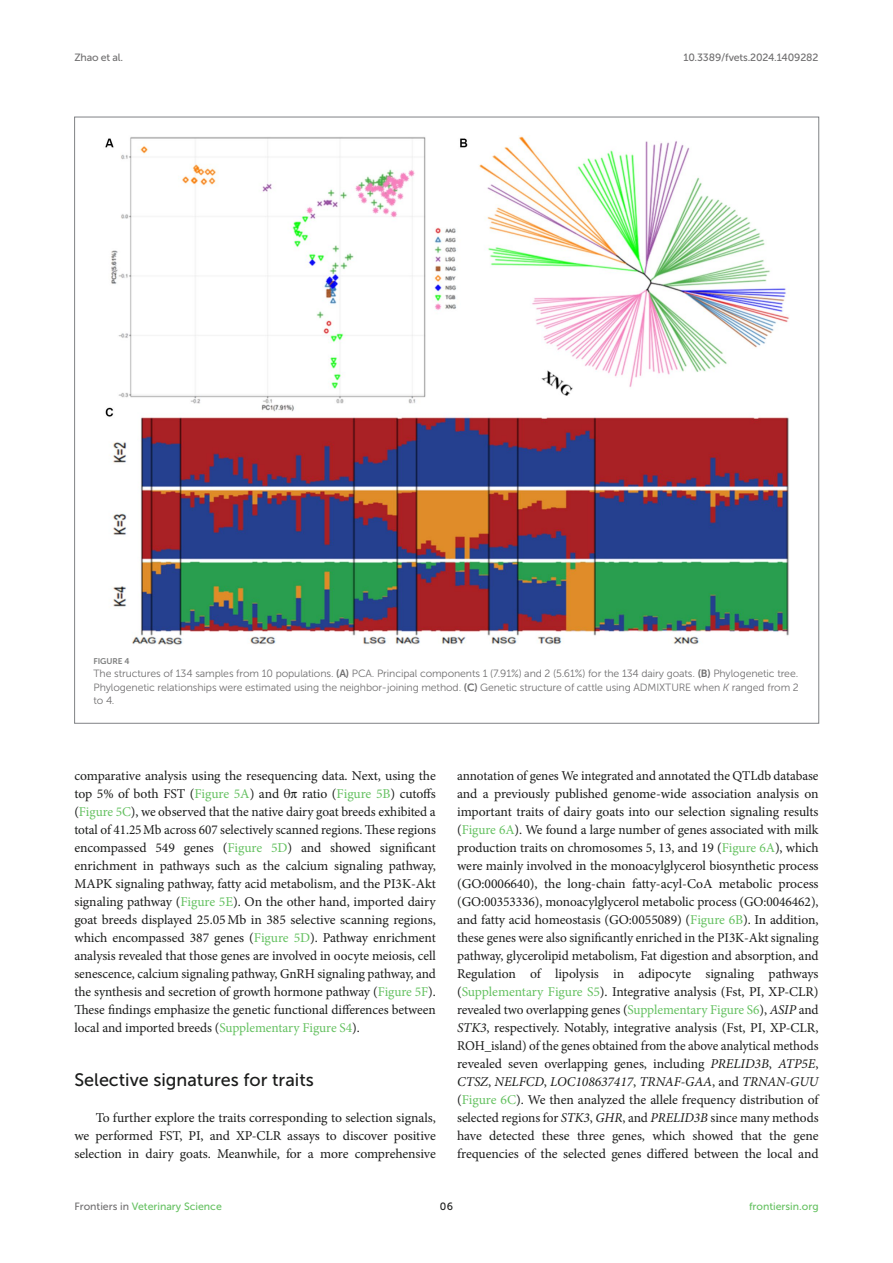
<style>
.page{position:relative;width:893px;height:1263px;background:#fff}
.page>*{position:absolute;margin:0;border:0;box-sizing:border-box;transform-origin:0 0}
.HEAD_2{font:18px "Museo Sans 500";color:#1b1c1b}
.TEXT_FLUSH{font:13.5px/18px "Minion Pro";letter-spacing:-.005em;color:#1b1c1b;text-align:justify}
.FIG_LEG{font:10.5px/13.5px "Museo Sans 300";letter-spacing:-.01em;color:#706f70;text-align:justify}
.t1{font:10.5px "Museo Sans 500";color:#65c161}
.t2{font:10.5px "Museo Sans 500";letter-spacing:-.015em;color:#706f70}
.t3{font:10.5px "Museo Sans 500";color:#1b1c1b}
.FIG_HD{font:8.25px "Museo Sans 700";letter-spacing:-.01em;color:#7e7f7f}
.s1{font-family:"Museo Sans 700"}
.s2{font-style:italic}
.s3{color:#65c161}
.s4{font-family:"STIX General"}
.s5{color:#706f70}
</style>
<div class="page">
<img style="left:105px;top:136px;width:685px;height:509px">
<p class="t2" style="left:74px;top:51px;width:50px">Zhao et al.</p>
<p class="t2" style="left:683px;top:51px;width:137px">10.3389/fvets.2024.1409282</p>
<p class="FIG_HD" style="left:94px;top:656px;width:37px">FIGURE 4</p>
<p class="FIG_LEG" style="left:94px;top:667px;width:707px">The structures of 134 samples from 10 populations. <span class="s1">(A)</span> PCA. Principal components 1 (7.91%) and 2 (5.61%) for the 134 dairy goats. <span class="s1">(B)</span> Phylogenetic tree.<br>Phylogenetic relationships were estimated using the neighbor-joining method. <span class="s1">(C)</span> Genetic structure of cattle using ADMIXTURE when <span class="s2">K</span> ranged from 2 to 4.</p>
<p class="TEXT_FLUSH" style="left:74px;top:767px;width:363px">comparative analysis using the resequencing data. Next, using the top 5% of both FST (<span class="s3">Figure 5A</span>) and <span class="s4">θπ</span> ratio (<span class="s3">Figure 5B</span>) cutoffs (<span class="s3">Figure 5C</span>), we observed that the native dairy goat breeds exhibited a total of 41.25Mb across 607 selectively scanned regions. These regions encompassed 549 genes (<span class="s3">Figure 5D</span>) and showed significant enrichment in pathways such as the calcium signaling pathway, MAPK signaling pathway, fatty acid metabolism, and the PI3K-Akt signaling pathway (<span class="s3">Figure 5E</span>). On the other hand, imported dairy goat breeds displayed 25.05Mb in 385 selective scanning regions, which encompassed 387 genes (<span class="s3">Figure 5D</span>). Pathway enrichment analysis revealed that those genes are involved in oocyte meiosis, cell senescence, calcium signaling pathway, GnRH signaling pathway, and the synthesis and secretion of growth hormone pathway (<span class="s3">Figure 5F</span>).<br>These findings emphasize the genetic functional differences between local and imported breeds (<span class="s3">Supplementary Figure S4</span>).</p>
<p class="HEAD_2" style="left:74px;top:1070px;width:241px">Selective signatures for traits</p>
<p class="TEXT_FLUSH" style="left:74px;top:1109px;width:363px;text-indent:21px">To further explore the traits corresponding to selection signals, we performed FST, PI, and XP-CLR assays to discover positive selection in dairy goats. Meanwhile, for a more comprehensive</p>
<p class="TEXT_FLUSH" style="left:457px;top:767px;width:363px">annotation of genes We integrated and annotated the QTLdb database and a previously published genome-wide association analysis on important traits of dairy goats into our selection signaling results (<span class="s3">Figure 6A</span>). We found a large number of genes associated with milk production traits on chromosomes 5, 13, and 19 (<span class="s3">Figure 6A</span>), which were mainly involved in the monoacylglycerol biosynthetic process (GO:0006640), the long-chain fatty-acyl-CoA metabolic process (GO:00353336), monoacylglycerol metabolic process (GO:0046462), and fatty acid homeostasis (GO:0055089) (<span class="s3">Figure 6B</span>). In addition, these genes were also significantly enriched in the PI3K-Akt signaling pathway, glycerolipid metabolism, Fat digestion and absorption, and Regulation of lipolysis in adipocyte signaling pathways (<span class="s3">Supplementary Figure S5</span>). Integrative analysis (Fst, PI, XP-CLR) revealed two overlapping genes (<span class="s3">Supplementary Figure S6</span>), <span class="s2">ASIP</span> and <span class="s2">STK3</span>, respectively. Notably, integrative analysis (Fst, PI, XP-CLR, ROH_island) of the genes obtained from the above analytical methods revealed seven overlapping genes, including <span class="s2">PRELID3B</span>, <span class="s2">ATP5E</span>, <span class="s2">CTSZ</span>, <span class="s2">NELFCD</span>, <span class="s2">LOC108637417</span>, <span class="s2">TRNAF-GAA</span>, and <span class="s2">TRNAN-GUU </span>(<span class="s3">Figure 6C</span>). We then analyzed the allele frequency distribution of selected regions for <span class="s2">STK3</span>, <span class="s2">GHR</span>, and <span class="s2">PRELID3B</span> since many methods have detected these three genes, which showed that the gene frequencies of the selected genes differed between the local and</p>
<p class="t1" style="left:74px;top:1200px;width:149px"><span class="s5">Frontiers in</span> Veterinary Science</p>
<p class="t3" style="left:440px;top:1200px;width:15px">06</p>
<p class="t1" style="left:749px;top:1200px;width:71px">frontiersin.org</p>
</div>
